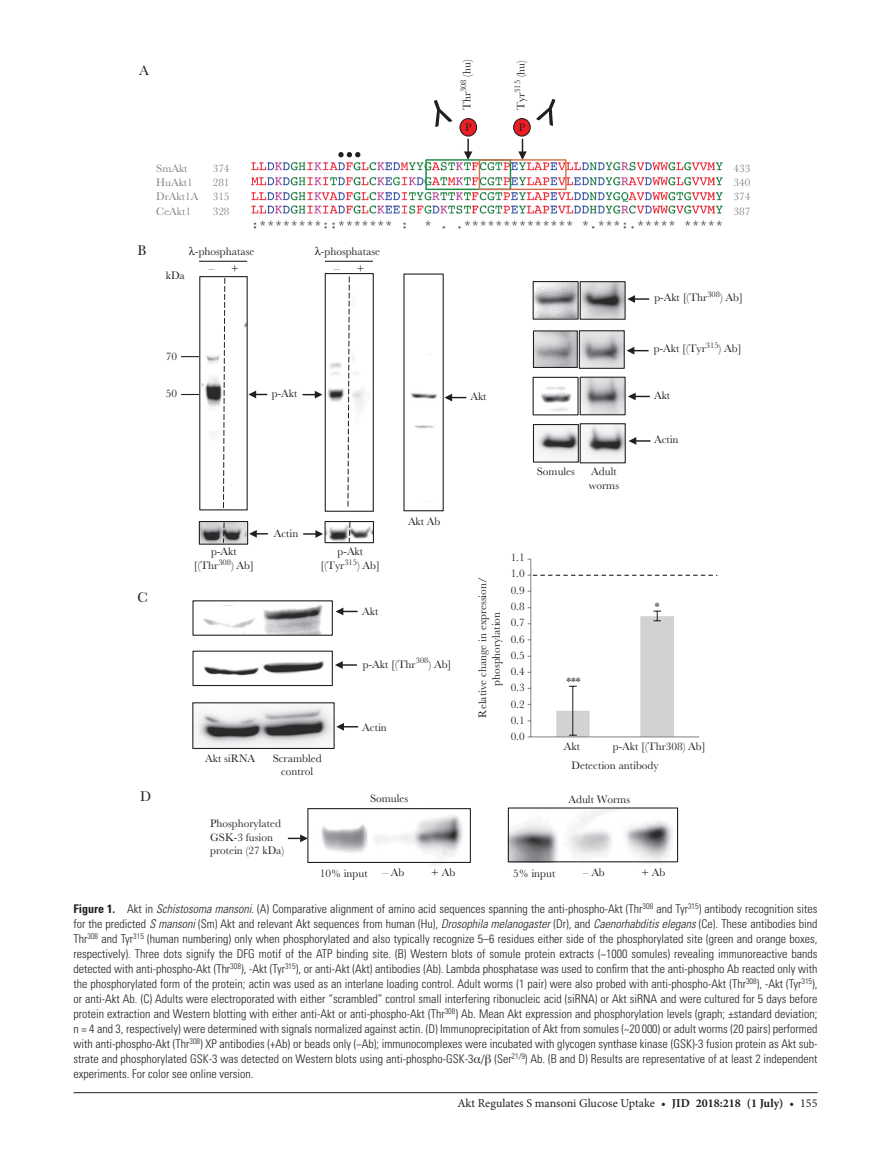
<style>
.page{position:relative;width:891px;height:1174px;background:#fff}
.page>*{position:absolute;margin:0;border:0;box-sizing:border-box;transform-origin:0 0}
.t1{font:14.55px "Baskerville MT Std";color:#231f20}
.t2{font:300 condensed 12px/15px "Univers LT Std";color:#231f20;text-align:justify}
.t3{font:12px "Minion Pro";color:#231f20}
.t4{font:11.25px/13.5px "Baskerville MT Std";color:#231f20;text-align:center}
.t5{font:11.25px/14.1px "Baskerville MT Std";color:#808285;text-align:justify}
.s1{font-weight:700}
.s2{font-style:italic}
.s3{font-family:"Gandhari Unicode";font-weight:400;font-stretch:normal}
</style>
<div class="page">
<hr style="left:73px;top:1092px;width:744px;height:1px;background:#231f20">
<img style="left:251px;top:162px;width:472px;height:67px">
<div style="left:460px;top:119px;width:17px;height:17px;background:#ee1d23;border-radius:50%"></div>
<div style="left:459px;top:118px;width:18px;height:19px;border:1px solid #231f20;border-radius:50%"></div>
<svg style="left:464px;top:139px;width:8px;height:20px"></svg>
<div style="left:514px;top:119px;width:16px;height:17px;background:#ee1d23;border-radius:50%"></div>
<div style="left:513px;top:118px;width:18px;height:19px;border:1px solid #231f20;border-radius:50%"></div>
<svg style="left:518px;top:139px;width:9px;height:20px"></svg>
<svg style="left:434px;top:100px;width:18px;height:27px"></svg>
<svg style="left:536px;top:99px;width:19px;height:27px"></svg>
<svg style="left:338px;top:152px;width:22px;height:5px"></svg>
<div style="left:425px;top:159px;width:86px;height:31px;border:1px solid #1f8b43"></div>
<div style="left:479px;top:159px;width:88px;height:31px;border:1px solid #d2744e"></div>
<svg style="left:198px;top:273px;width:176px;height:272px"></svg>
<hr style="left:199px;top:261px;width:48px;height:1px;background:#231f20">
<svg style="left:181px;top:394px;width:18px;height:1px"></svg>
<svg style="left:181px;top:356px;width:18px;height:1px"></svg>
<svg style="left:223px;top:277px;width:3px;height:234px"></svg>
<svg style="left:303px;top:391px;width:20px;height:8px"></svg>
<svg style="left:248px;top:391px;width:19px;height:7px"></svg>
<svg style="left:347px;top:276px;width:3px;height:233px"></svg>
<hr style="left:325px;top:261px;width:48px;height:1px;background:#231f20">
<svg style="left:223px;top:521px;width:128px;height:22px"></svg>
<hr style="left:631px;top:440px;width:20px;height:2px;background:#231f20">
<svg style="left:626px;top:295px;width:24px;height:150px"></svg>
<svg style="left:403px;top:273px;width:223px;height:239px"></svg>
<svg style="left:444px;top:394px;width:22px;height:7px"></svg>
<svg style="left:556px;top:611px;width:118px;height:125px"></svg>
<hr style="left:530px;top:559px;width:1px;height:178px;background:#808285">
<hr style="left:531px;top:736px;width:168px;height:1px;background:#808285">
<svg style="left:528px;top:575px;width:189px;height:1px"></svg>
<svg style="left:192px;top:600px;width:166px;height:149px"></svg>
<div style="left:192px;top:651px;width:141px;height:35px;border:1px solid #231f20"></div>
<svg style="left:288px;top:807px;width:391px;height:57px"></svg>
<p class="t1" style="left:139px;top:62px;width:11px">A</p>
<p class="t4" style="left:460px;top:110px;width:52px;rotate:-90deg">Thr<sup>308</sup> (hu)</p>
<p class="t4" style="left:514px;top:110px;width:52px;rotate:-90deg">Tyr<sup>315</sup> (hu)</p>
<p class="t4" style="left:465px;top:121px;width:8px">P</p>
<p class="t4" style="left:519px;top:121px;width:8px">P</p>
<p class="t5" style="left:156px;top:162px;width:33px">SmAkt</p>
<p class="t5" style="left:213px;top:162px;width:18px">374</p>
<p class="t5" style="left:156px;top:176px;width:38px">HuAkt1</p>
<p class="t5" style="left:213px;top:176px;width:18px">281</p>
<p class="t5" style="left:156px;top:190px;width:44px">DrAkt1A</p>
<p class="t5" style="left:213px;top:190px;width:18px">315</p>
<p class="t5" style="left:156px;top:204px;width:36px">CeAkt1</p>
<p class="t5" style="left:213px;top:204px;width:18px">328</p>
<p class="t1" style="left:138px;top:242px;width:10px">B</p>
<p class="t4" style="left:195px;top:245px;width:61px">-phosphatase</p>
<p class="t4" style="left:321px;top:245px;width:61px">-phosphatase</p>
<p class="t4" style="left:166px;top:268px;width:21px">kDa</p>
<p class="t4" style="left:208px;top:261px;width:32px">– +</p>
<p class="t4" style="left:334px;top:261px;width:32px">– +</p>
<p class="t4" style="left:166px;top:349px;width:13px">70</p>
<p class="t4" style="left:166px;top:387px;width:13px">50</p>
<p class="t4" style="left:272px;top:387px;width:27px">p-Akt</p>
<p class="t1" style="left:138px;top:589px;width:12px">C</p>
<p class="t1" style="left:140px;top:788px;width:13px">D</p>
<p class="t4" style="left:274px;top:526px;width:26px">Actin</p>
<p class="t4" style="left:194px;top:545px;width:62px">p-Akt [(Thr<sup>308</sup>) Ab]</p>
<p class="t4" style="left:321px;top:545px;width:61px">p-Akt [(Tyr<sup>315</sup>) Ab]</p>
<p class="t4" style="left:362px;top:605px;width:18px">Akt</p>
<p class="t4" style="left:408px;top:515px;width:34px">Akt Ab</p>
<p class="t4" style="left:363px;top:657px;width:90px">p-Akt [(Thr<sup>308</sup>) Ab]</p>
<p class="t4" style="left:205px;top:751px;width:51px">Akt siRNA</p>
<p class="t4" style="left:273px;top:751px;width:50px">Scrambled control</p>
<p class="t4" style="left:210px;top:817px;width:76px;text-align:left">Phosphorylated<br>GSK-3 fusion protein (27 kDa)</p>
<p class="t4" style="left:362px;top:720px;width:26px">Actin</p>
<p class="t4" style="left:370px;top:791px;width:40px">Somules</p>
<p class="t5" style="left:734px;top:162px;width:18px">433<br>340<br>374<br>387</p>
<p class="t4" style="left:470px;top:390px;width:18px">Akt</p>
<p class="t4" style="left:537px;top:465px;width:40px">Somules</p>
<p class="t4" style="left:589px;top:465px;width:32px;text-align:left">Adult worms</p>
<p class="t4" style="left:654px;top:291px;width:90px">p-Akt [(Thr<sup>308</sup>) Ab]</p>
<p class="t4" style="left:654px;top:342px;width:89px">p-Akt [(Tyr<sup>315</sup>) Ab]</p>
<p class="t4" style="left:654px;top:388px;width:18px">Akt</p>
<p class="t4" style="left:654px;top:432px;width:26px">Actin</p>
<p class="t4" style="left:476px;top:718px;width:142px;rotate:-90deg">Relative change in expression/ phosphorylation</p>
<p class="t4" style="left:511px;top:551px;width:16px">1.1</p>
<p class="t4" style="left:511px;top:567px;width:16px">1.0</p>
<p class="t4" style="left:511px;top:583px;width:16px">0.9</p>
<p class="t4" style="left:511px;top:600px;width:16px">0.8</p>
<p class="t4" style="left:511px;top:616px;width:16px">0.7</p>
<p class="t4" style="left:511px;top:632px;width:16px">0.6</p>
<p class="t4" style="left:511px;top:648px;width:16px">0.5</p>
<p class="t4" style="left:511px;top:665px;width:16px">0.4</p>
<p class="t4" style="left:511px;top:681px;width:16px">0.3</p>
<p class="t4" style="left:511px;top:697px;width:16px">0.2</p>
<p class="t4" style="left:511px;top:714px;width:16px">0.1</p>
<p class="t4" style="left:511px;top:730px;width:16px">0.0</p>
<p class="t4" style="left:566px;top:674px;width:16px">***</p>
<p class="t4" style="left:655px;top:599px;width:6px">*</p>
<p class="t4" style="left:564px;top:739px;width:18px">Akt</p>
<p class="t4" style="left:613px;top:739px;width:94px">p-Akt [(Thr308) Ab]</p>
<p class="t4" style="left:571px;top:759px;width:89px">Detection antibody</p>
<p class="t4" style="left:569px;top:792px;width:63px">Adult Worms</p>
<p class="t4" style="left:382px;top:865px;width:24px">– Ab</p>
<p class="t4" style="left:431px;top:865px;width:25px">+ Ab</p>
<p class="t4" style="left:320px;top:867px;width:49px">10% input</p>
<p class="t4" style="left:513px;top:867px;width:44px">5% input</p>
<p class="t4" style="left:583px;top:865px;width:24px">– Ab</p>
<p class="t4" style="left:641px;top:865px;width:25px">+ Ab</p>
<p class="t2" style="left:73px;top:901px;width:746px"><span class="s1">Figure 1.</span> Akt in <span class="s2">Schistosoma mansoni</span>. (A) Comparative alignment of amino acid sequences spanning the anti-phospho-Akt (Thr<sup>308</sup> and Tyr<sup>315</sup>) antibody recognition sites for the predicted <span class="s2">S mansoni</span> (Sm) Akt and relevant Akt sequences from human (Hu), <span class="s2">Drosophila melanogaster</span> (Dr), and <span class="s2">Caenorhabditis elegans</span> (Ce). These antibodies bind Thr<sup>308</sup> and Tyr<sup>315</sup> (human numbering) only when phosphorylated and also typically recognize 5–6 residues either side of the phosphorylated site (green and orange boxes, respectively). Three dots signify the DFG motif of the ATP binding site. (B) Western blots of somule protein extracts (~1000 somules) revealing immunoreactive bands detected with anti-phospho-Akt (Thr<sup>308</sup>), -Akt (Tyr<sup>315</sup>), or anti-Akt (Akt) antibodies (Ab). Lambda phosphatase was used to confirm that the anti-phospho Ab reacted only with the phosphorylated form of the protein; actin was used as an interlane loading control. Adult worms (1 pair) were also probed with anti-phospho-Akt (Thr<sup>308</sup>), -Akt (Tyr<sup>315</sup>), or anti-Akt Ab. (C) Adults were electroporated with either “scrambled” control small interfering ribonucleic acid (siRNA) or Akt siRNA and were cultured for 5 days before protein extraction and Western blotting with either anti-Akt or anti-phospho-Akt (Thr<sup>308</sup>) Ab. Mean Akt expression and phosphorylation levels (graph; ±standard deviation; n = 4 and 3, respectively) were determined with signals normalized against actin. (D) Immunoprecipitation of Akt from somules (~20 000) or adult worms (20 pairs) performed with anti-phospho-Akt (Thr<sup>308</sup>) XP antibodies (+Ab) or beads only (−Ab); immunocomplexes were incubated with glycogen synthase kinase (GSK)-3 fusion protein as Akt sub&shy;strate and phosphorylated GSK-3 was detected on Western blots using anti-phospho-GSK-3<span class="s3">α</span>/<span class="s3">β</span> (Ser<sup>21/9</sup>) Ab. (B and D) Results are representative of at least 2 independent experiments. For color see online version.</p>
<p class="t3" style="left:457px;top:1095px;width:362px">Akt Regulates S mansoni Glucose Uptake • <span class="s1">JID 2018:218 (1 July)</span> • 155</p>
</div>
